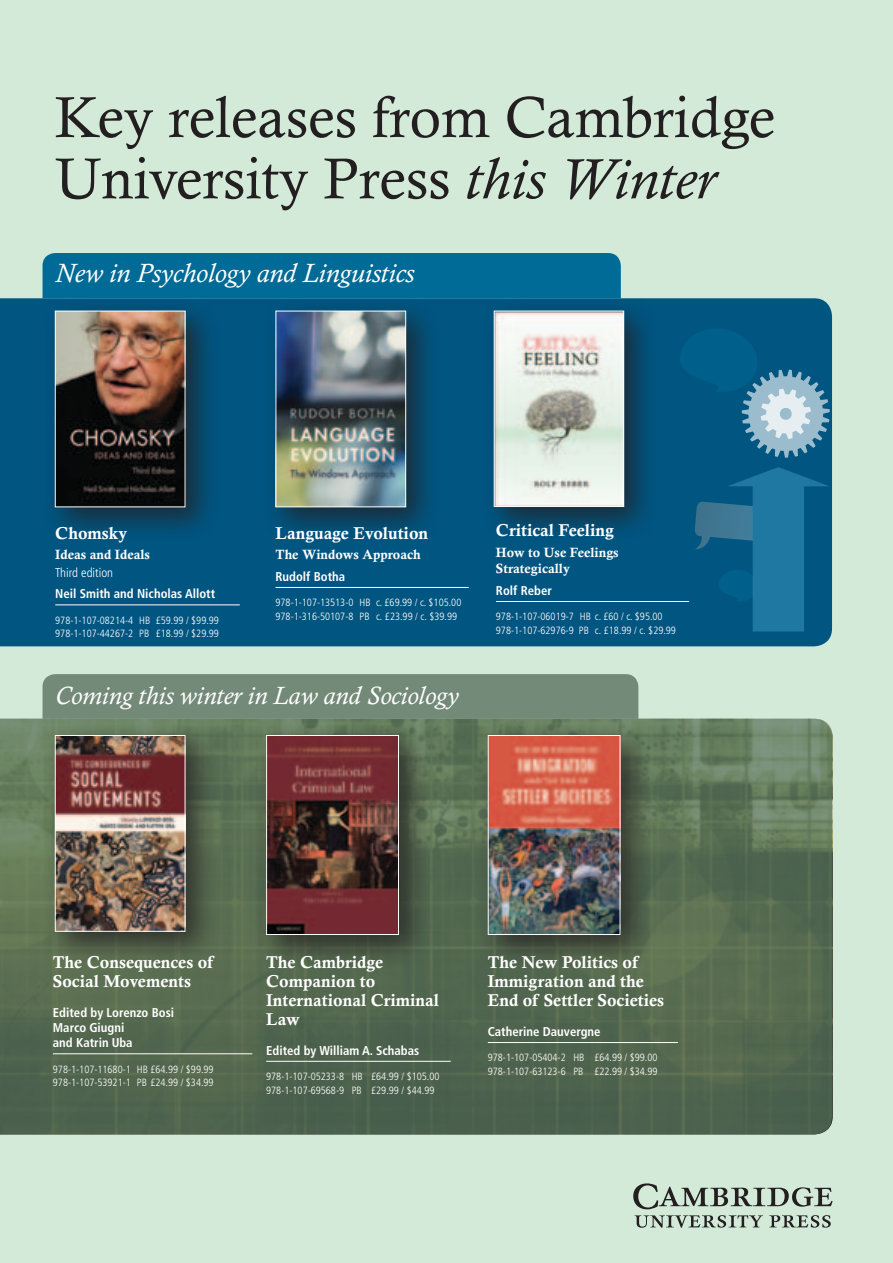
<style>
.page{position:relative;width:893px;height:1263px;background:#d3ead8}
.page>*{position:absolute;margin:0;border:0;box-sizing:border-box;transform-origin:0 0}
.t1{font:57.9px/61.3px "Calisto";color:#231f20}
.t2{font:italic 27px "Calisto";color:#fff}
.t3{font:italic 25.5px "Calisto";color:#fff}
.t4{font:700 17.25px/18.8px "Calisto";color:#fff}
.t5{font:700 13.5px/16.5px "Calisto";color:#fff}
.t6{font:700 condensed 12.75px/15px "Frutiger LTACE";color:#fff}
.t7{font:300 condensed 12.75px "Frutiger LTACE";color:#fff}
.t8{font:300 condensed 10.5px/13.5px "Frutiger LTACE";color:#fff}
.s1{font-style:italic}
</style>
<div class="page">
<div style="left:0;top:298px;width:832px;height:348px;background:#005581"></div>
<div style="left:43px;top:253px;width:578px;height:45px;background:#006b96"></div>
<div style="left:41px;top:297px;width:179px;height:245px;background:#231f20;opacity:.75"></div>
<img style="left:57px;top:313px;width:126px;height:192px">
<div style="left:55px;top:311px;width:130px;height:196px;border:1px solid #fff"></div>
<div style="left:262px;top:297px;width:178px;height:244px;background:#231f20;opacity:.75"></div>
<img style="left:278px;top:313px;width:126px;height:192px">
<div style="left:276px;top:311px;width:130px;height:196px;border:1px solid #fff"></div>
<div style="left:480px;top:297px;width:179px;height:244px;background:#231f20;opacity:.75"></div>
<img style="left:496px;top:313px;width:126px;height:192px">
<div style="left:494px;top:311px;width:130px;height:196px;border:1px solid #fff"></div>
<hr style="left:55px;top:604px;width:185px;height:1px;background:#fff">
<hr style="left:276px;top:587px;width:193px;height:1px;background:#fff">
<hr style="left:496px;top:601px;width:193px;height:1px;background:#fff">
<div style="left:43px;top:674px;width:595px;height:45px;background:#748a78"></div>
<svg style="left:0;top:719px;width:832px;height:415px;background:#566b52"></svg>
<div style="left:41px;top:722px;width:179px;height:244px;background:#231f20;opacity:.75"></div>
<img style="left:57px;top:737px;width:126px;height:193px">
<div style="left:55px;top:735px;width:130px;height:197px;border:1px solid #fff"></div>
<div style="left:253px;top:722px;width:180px;height:247px;background:#231f20;opacity:.75"></div>
<img style="left:268px;top:737px;width:129px;height:196px">
<div style="left:266px;top:735px;width:133px;height:200px;border:1px solid #fff"></div>
<div style="left:474px;top:722px;width:181px;height:247px;background:#231f20;opacity:.75"></div>
<img style="left:490px;top:737px;width:128px;height:196px">
<div style="left:488px;top:735px;width:132px;height:200px;border:1px solid #fff"></div>
<hr style="left:53px;top:1053px;width:199px;height:1px;background:#fff">
<hr style="left:266px;top:1061px;width:185px;height:1px;background:#fff">
<hr style="left:488px;top:1042px;width:190px;height:1px;background:#fff">
<svg style="left:633px;top:1183px;width:200px;height:26px"></svg>
<svg style="left:635px;top:1215px;width:128px;height:13px"></svg>
<svg style="left:769px;top:1215px;width:62px;height:12px"></svg>
<svg style="left:694px;top:467px;width:136px;height:164px;background:#11658f"></svg>
<svg style="left:675px;top:326px;width:155px;height:132px;background:#2c7498"></svg>
<h1 class="t1" style="left:55px;top:86px;width:722px">Key releases from Cambridge<br>University Press <span class="s1">this Winter</span></h1>
<h2 class="t2" style="left:55px;top:257px;width:360px">New in Psychology and Linguistics</h2>
<h3 class="t4" style="left:55px;top:523px;width:73px">Chomsky</h3>
<p class="t5" style="left:55px;top:546px;width:96px">Ideas and Ideals</p>
<p class="t7" style="left:55px;top:565px;width:59px">Third edition</p>
<p class="t6" style="left:55px;top:586px;width:161px">Neil Smith and Nicholas Allott</p>
<p class="t8" style="left:55px;top:613px;width:165px">978-1-107-08214-4 HB £59.99 / $99.99<br>978-1-107-44267-2 PB £18.99 / $29.99</p>
<h3 class="t4" style="left:276px;top:523px;width:154px">Language Evolution</h3>
<p class="t5" style="left:276px;top:546px;width:147px">The Windows Approach</p>
<p class="t6" style="left:276px;top:569px;width:71px">Rudolf Botha</p>
<p class="t8" style="left:276px;top:596px;width:187px">978-1-107-13513-0 HB c. £69.99 / c. $105.00<br>978-1-316-50107-8 PB c. £23.99 / c. $39.99</p>
<h3 class="t3" style="left:55px;top:680px;width:405px">Coming this winter in Law and Sociology</h3>
<h3 class="t4" style="left:496px;top:521px;width:120px">Critical Feeling</h3>
<p class="t5" style="left:496px;top:544px;width:124px">How to Use Feelings<br>Strategically</p>
<p class="t6" style="left:496px;top:583px;width:57px">Rolf Reber</p>
<p class="t8" style="left:496px;top:610px;width:182px">978-1-107-06019-7 HB c. £60 / c. $95.00<br>978-1-107-62976-9 PB c. £18.99 / c. $29.99</p>
<h3 class="t4" style="left:53px;top:953px;width:162px">The Consequences of<br>Social Movements</h3>
<p class="t6" style="left:53px;top:1005px;width:123px">Edited by Lorenzo Bosi<br>Marco Giugni<br>and Katrin Uba</p>
<p class="t8" style="left:53px;top:1062px;width:162px">978-1-107-11680-1 HB £64.99 / $99.99<br>978-1-107-53921-1 PB £24.99 / $34.99</p>
<h3 class="t4" style="left:266px;top:953px;width:174px">The Cambridge<br>Companion to<br>International Criminal<br>Law</h3>
<p class="t6" style="left:266px;top:1043px;width:155px">Edited by William A. Schabas</p>
<p class="t8" style="left:266px;top:1070px;width:175px">978-1-107-05233-8 HB £64.99 / $105.00<br>978-1-107-69568-9 PB £29.99 / $44.99</p>
<h3 class="t4" style="left:488px;top:953px;width:178px">The New Politics of<br>Immigration and the<br>End of Settler Societies</h3>
<p class="t6" style="left:488px;top:1024px;width:114px">Catherine Dauvergne</p>
<p class="t8" style="left:488px;top:1051px;width:171px">978-1-107-05404-2 HB £64.99 / $99.00<br>978-1-107-63123-6 PB £22.99 / $34.99</p>
</div>
